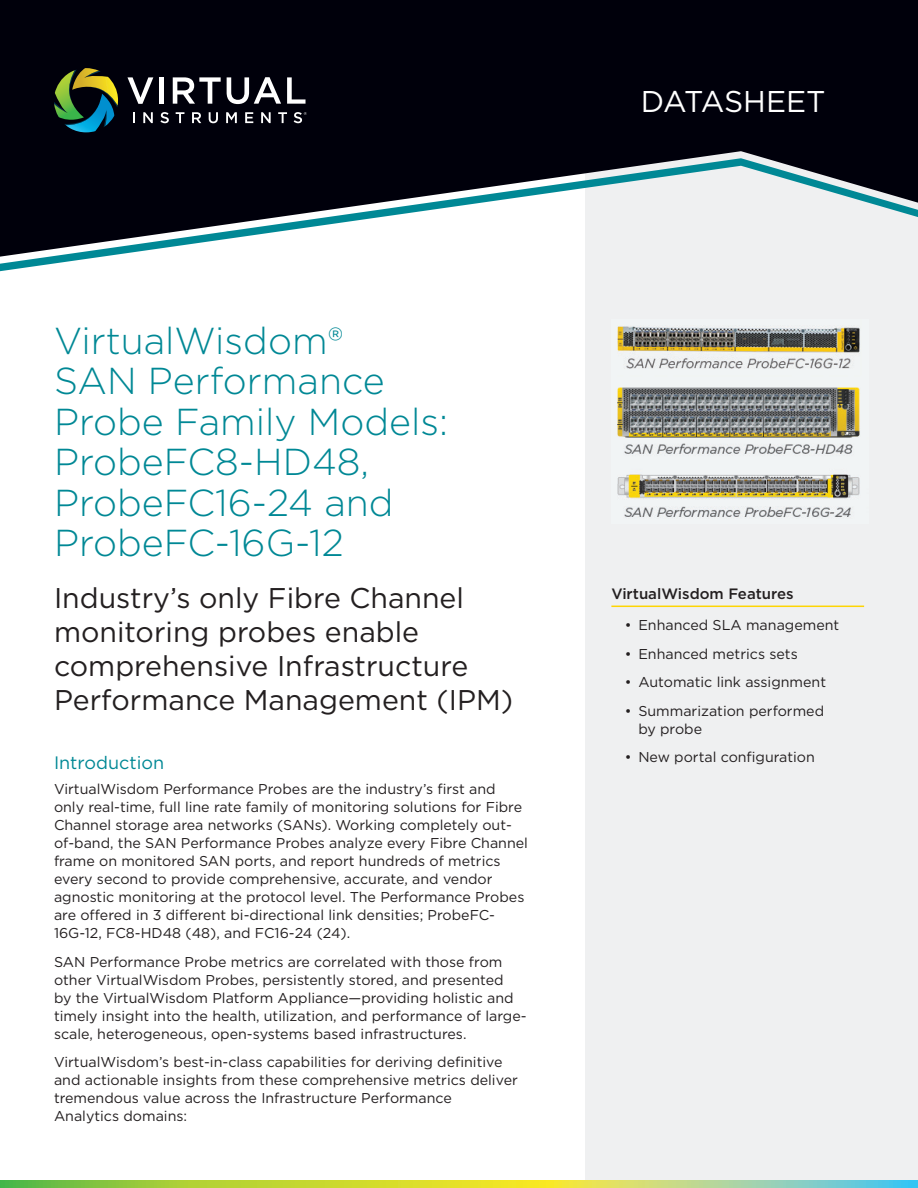
<style>
.page{position:relative;width:918px;height:1188px;background:#fff}
.page>*{position:absolute;margin:0;border:0;box-sizing:border-box;transform-origin:0 0}
.t1{font:300 37.5px/40.5px "Gotham";color:#008895}
.Document_Type_Title{font:30px "Gotham";letter-spacing:-.005em;color:#fff}
.Heading{font:28.5px/34.2px "Gotham";color:#231f20}
.Subheading{font:18px "Gotham";color:#008895}
.Side_Bar_Bullet_Head{font:500 15px "Gotham";color:#231f20}
.Body_Copy{font:14.25px/18px "Gotham";color:#231f20}
</style>
<div class="page">
<div style="left:585px;top:0;width:333px;height:1188px;background:#eff0f1"></div>
<svg style="left:0;top:1180px;width:918px;height:8px;background:#afd45e"></svg>
<div style="left:0;top:0;width:918px;height:158px;background:#00000b"></div>
<svg style="left:0;top:158px;width:918px;height:114px"></svg>
<svg style="left:127px;top:77px;width:26px;height:27px"></svg>
<hr style="left:160px;top:77px;width:4px;height:27px;background:#fff">
<svg style="left:173px;top:77px;width:48px;height:27px"></svg>
<svg style="left:227px;top:77px;width:54px;height:27px"></svg>
<svg style="left:287px;top:77px;width:19px;height:27px"></svg>
<svg style="left:133px;top:112px;width:2px;height:11px"></svg>
<svg style="left:143px;top:112px;width:10px;height:11px"></svg>
<svg style="left:160px;top:112px;width:9px;height:11px"></svg>
<svg style="left:176px;top:112px;width:8px;height:11px"></svg>
<svg style="left:192px;top:112px;width:9px;height:11px"></svg>
<svg style="left:209px;top:112px;width:9px;height:11px"></svg>
<svg style="left:226px;top:112px;width:11px;height:11px"></svg>
<svg style="left:245px;top:112px;width:8px;height:11px"></svg>
<svg style="left:261px;top:112px;width:10px;height:11px"></svg>
<svg style="left:278px;top:112px;width:9px;height:11px"></svg>
<svg style="left:294px;top:112px;width:13px;height:11px"></svg>
<svg style="left:54px;top:68px;width:64px;height:64px;background:#38593a"></svg>
<hr style="left:611px;top:606px;width:253px;height:1px;background:#fed503">
<img style="left:617px;top:326px;width:243px;height:191px">
<p class="Document_Type_Title" style="left:641px;top:83px;width:186px">DATASHEET</p>
<p class="t1" style="left:54px;top:319px;width:291px">VirtualWisdom®</p>
<p class="t1" style="left:54px;top:360px;width:396px">SAN Performance<br>Probe Family Models:<br>ProbeFC8-HD48,<br>ProbeFC16-24 and<br>ProbeFC-16G-12</p>
<p class="Heading" style="left:54px;top:580px;width:461px">Industry’s only Fibre Channel monitoring probes enable comprehensive Infrastructure<br>Performance Management (IPM)</p>
<p class="Subheading" style="left:54px;top:752px;width:112px">Introduction</p>
<p class="Body_Copy" style="left:54px;top:780px;width:476px">VirtualWisdom Performance Probes are the industry’s first and only real-time, full line rate family of monitoring solutions for Fibre Channel storage area networks (SANs). Working completely out&shy;of-band, the SAN Performance Probes analyze every Fibre Channel frame on monitored SAN ports, and report hundreds of metrics every second to provide comprehensive, accurate, and vendor agnostic monitoring at the protocol level. The Performance Probes are offered in 3 different bi-directional link densities; ProbeFC-16G-12, FC8-HD48 (48), and FC16-24 (24).</p>
<p class="Body_Copy" style="left:54px;top:952px;width:474px">SAN Performance Probe metrics are correlated with those from other VirtualWisdom Probes, persistently stored, and presented<br>by the VirtualWisdom Platform Appliance—providing holistic and timely insight into the health, utilization, and performance of large&shy;scale, heterogeneous, open-systems based infrastructures.</p>
<p class="Body_Copy" style="left:54px;top:1053px;width:465px">VirtualWisdom’s best-in-class capabilities for deriving definitive and actionable insights from these comprehensive metrics deliver tremendous value across the Infrastructure Performance Analytics domains:</p>
<p class="Side_Bar_Bullet_Head" style="left:611px;top:584px;width:184px">VirtualWisdom Features</p>
<p class="Body_Copy" style="left:625px;top:616px;width:216px">• Enhanced SLA management</p>
<p class="Body_Copy" style="left:625px;top:645px;width:174px">• Enhanced metrics sets</p>
<p class="Body_Copy" style="left:625px;top:673px;width:203px">• Automatic link assignment</p>
<p class="Body_Copy" style="left:638px;top:702px;width:187px;text-indent:-14px">• Summarization performed by probe</p>
<p class="Body_Copy" style="left:625px;top:748px;width:192px">• New portal configuration</p>
</div>
